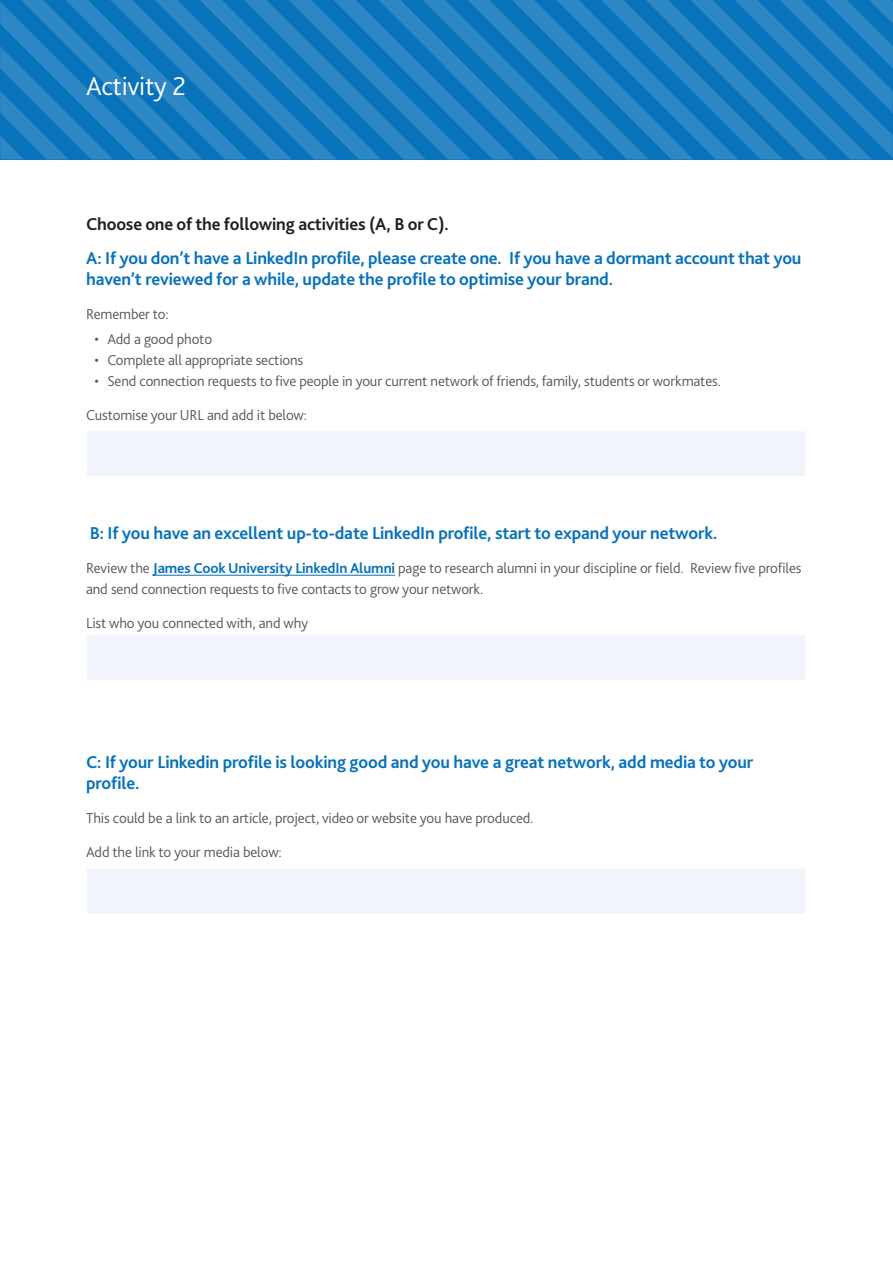
<style>
.page{position:relative;width:893px;height:1263px;background:#fff}
.page>*{position:absolute;margin:0;border:0;box-sizing:border-box;transform-origin:0 0}
.t1{font:300 27px "Bliss 2";letter-spacing:-.01em;color:#fff}
.t2{font:700 18px/21px "Bliss 2";letter-spacing:-.01em;color:#0872ba}
.t3{font:700 18px "Bliss 2";letter-spacing:-.01em;color:#231f20}
.t4{font:300 15px/21px "Bliss 2";letter-spacing:-.01em;color:#57585a}
.s1{font-weight:700;color:#0872ba}
</style>
<div class="page">
<svg style="left:0;top:0;width:893px;height:159px;background:#197cbe"></svg>
<hr style="left:153px;top:575px;width:242px;height:1px;background:#0872ba">
<div style="left:86px;top:430px;width:720px;height:47px;background:#f1f4fa"></div>
<hr style="left:86px;top:431px;width:1px;height:45px;background:#fff">
<hr style="left:805px;top:431px;width:1px;height:45px;background:#fff">
<hr style="left:86px;top:430px;width:720px;height:1px;background:#fff">
<hr style="left:86px;top:476px;width:720px;height:2px;background:#fff">
<div style="left:86px;top:634px;width:720px;height:47px;background:#f1f4fa"></div>
<hr style="left:86px;top:635px;width:1px;height:45px;background:#fff">
<hr style="left:805px;top:635px;width:1px;height:45px;background:#fff">
<hr style="left:86px;top:634px;width:720px;height:1px;background:#fff">
<hr style="left:86px;top:680px;width:720px;height:2px;background:#fff">
<div style="left:86px;top:868px;width:720px;height:46px;background:#f1f4fa"></div>
<hr style="left:86px;top:869px;width:1px;height:44px;background:#fff">
<hr style="left:805px;top:869px;width:1px;height:44px;background:#fff">
<hr style="left:86px;top:867px;width:720px;height:2px;background:#fff">
<hr style="left:86px;top:913px;width:720px;height:2px;background:#fff">
<h1 class="t1" style="left:86px;top:69px;width:101px">Activity 2</h1>
<p class="t3" style="left:86px;top:213px;width:364px">Choose one of the following activities (A, B or C).</p>
<p class="t2" style="left:86px;top:247px;width:717px">A: If you don’t have a LinkedIn profile, please create one. If you have a dormant account that you haven’t reviewed for a while, update the profile to optimise your brand.</p>
<p class="t4" style="left:86px;top:303px;width:84px">Remember to:</p>
<p class="t4" style="left:95px;top:328px;width:119px">• Add a good photo</p>
<p class="t4" style="left:95px;top:349px;width:210px">• Complete all appropriate sections</p>
<p class="t4" style="left:95px;top:370px;width:628px">• Send connection requests to five people in your current network of friends, family, students or workmates.</p>
<p class="t4" style="left:86px;top:404px;width:222px">Customise your URL and add it below:</p>
<p class="t2" style="left:90px;top:523px;width:629px">B: If you have an excellent up-to-date LinkedIn profile, start to expand your network.</p>
<p class="t4" style="left:86px;top:557px;width:717px">Review the <span class="s1">James Cook University LinkedIn Alumni</span> page to research alumni in your discipline or field. Review five profiles and send connection requests to five contacts to grow your network.</p>
<p class="t4" style="left:86px;top:612px;width:223px">List who you connected with, and why</p>
<p class="t2" style="left:86px;top:752px;width:669px">C: If your Linkedin profile is looking good and you have a great network, add media to your profile.</p>
<p class="t4" style="left:86px;top:808px;width:449px">This could be a link to an article, project, video or website you have produced.</p>
<p class="t4" style="left:86px;top:841px;width:197px">Add the link to your media below:</p>
</div>
